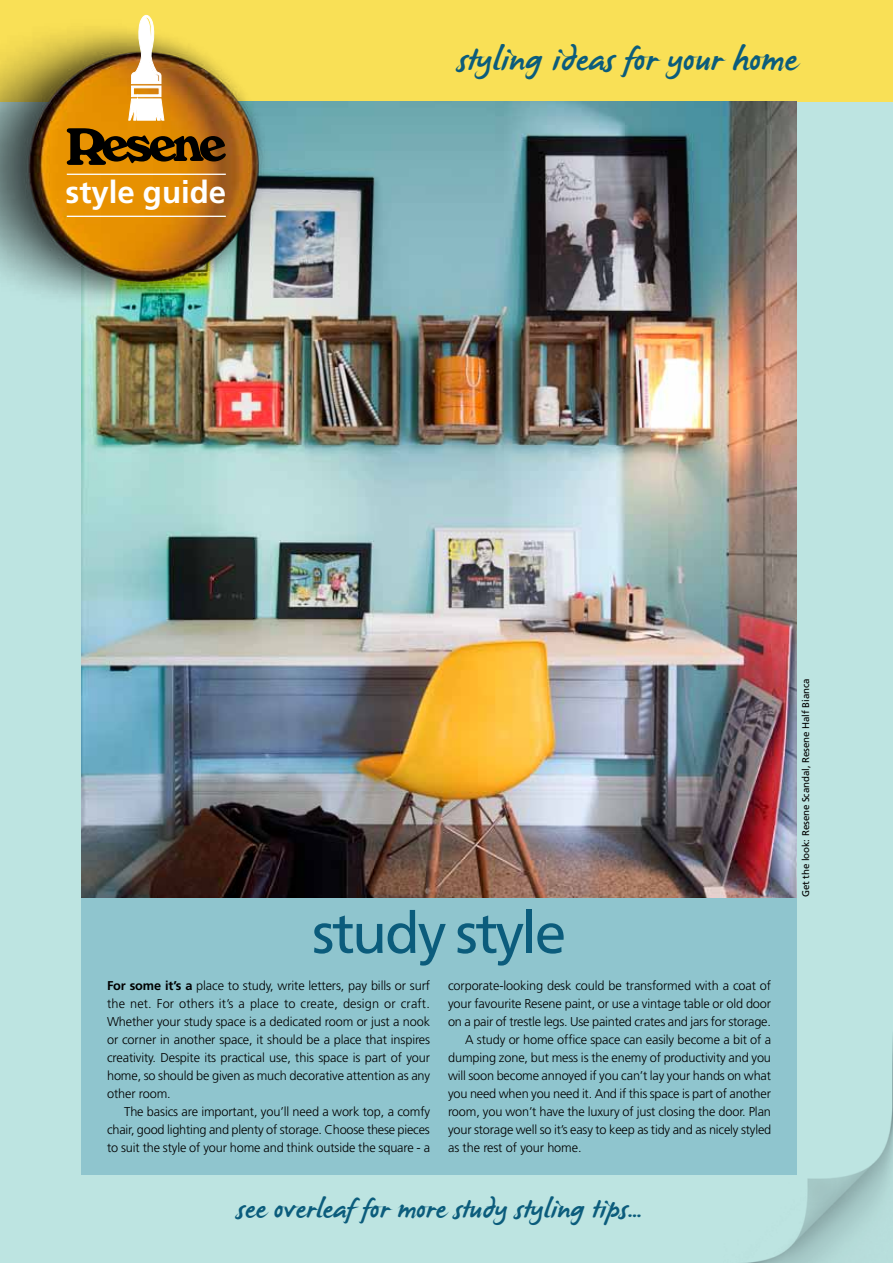
<style>
.page{position:relative;width:893px;height:1263px;background:#fff}
.page>*{position:absolute;margin:0;border:0;box-sizing:border-box;transform-origin:0 0}
.t1{font:56.85px "Frutiger Neue LT Pro";letter-spacing:-.04em;color:#0b5c7c}
.t2{font:33px "James Paul";color:#0b5c7c}
.t3{font:700 31.2px "Frutiger";color:#fff}
.t4{font:27px "James Paul";color:#0b5c7c}
.t5{font:300 12.75px/18px "Frutiger";letter-spacing:-.01em;color:#000;text-align:justify}
.t6{font:9.75px "Frutiger";letter-spacing:-.01em;color:#000}
.s1{font-weight:700}
</style>
<div class="page">
<div style="left:0;top:99px;width:893px;height:1164px;background:#bde4e1"></div>
<img style="left:746px;top:1036px;width:147px;height:227px">
<div style="left:0;top:0;width:893px;height:102px;background:#f9e056"></div>
<div style="left:82px;top:897px;width:715px;height:278px;background:#8fc5ce"></div>
<img style="left:82px;top:102px;width:715px;height:795px">
<div style="left:0;top:10px;width:270px;height:306px;background:#000;opacity:.5"></div>
<img style="left:0;top:10px;width:276px;height:298px">
<svg style="left:129px;top:14px;width:35px;height:106px"></svg>
<svg style="left:67px;top:128px;width:159px;height:37px"></svg>
<hr style="left:67px;top:174px;width:159px;height:1px;background:#fff">
<hr style="left:67px;top:216px;width:159px;height:1px;background:#fff">
<h3 class="t3" style="left:66px;top:174px;width:162px">style guide</h3>
<h2 class="t2" style="left:457px;top:43px;width:341px">styling ideas for your home</h2>
<h1 class="t1" style="left:312px;top:898px;width:256px">study style</h1>
<p class="t6" style="left:800px;top:897px;width:220px;rotate:-90deg">Get the look: Resene Scandal, Resene Half Bianca</p>
<p class="t5" style="left:107px;top:977px;width:325px"><span class="s1">For some it’s a</span> place to study, write letters, pay bills or surf the net. For others it’s a place to create, design or craft.<br>Whether your study space is a dedicated room or just a nook or corner in another space, it should be a place that inspires creativity. Despite its practical use, this space is part of your home, so should be given as much decorative attention as any other room.</p>
<p class="t5" style="left:107px;top:1103px;width:325px;text-indent:17px">The basics are important, you’ll need a work top, a comfy chair, good lighting and plenty of storage. Choose these pieces to suit the style of your home and think outside the square - a</p>
<p class="t5" style="left:448px;top:977px;width:325px">corporate-looking desk could be transformed with a coat of</p>
<p class="t5" style="left:448px;top:995px;width:325px">your favourite Resene paint, or use a vintage table or old door</p>
<p class="t5" style="left:448px;top:1013px;width:324px">on a pair of trestle legs. Use painted crates and jars for storage.</p>
<p class="t5" style="left:465px;top:1031px;width:307px">A study or home office space can easily become a bit of a</p>
<p class="t5" style="left:448px;top:1049px;width:324px">dumping zone, but mess is the enemy of productivity and you</p>
<p class="t5" style="left:448px;top:1067px;width:324px">will soon become annoyed if you can’t lay your hands on what</p>
<p class="t5" style="left:448px;top:1085px;width:324px">you need when you need it. And if this space is part of another</p>
<p class="t5" style="left:448px;top:1103px;width:324px">room, you won’t have the luxury of just closing the door. Plan</p>
<p class="t5" style="left:448px;top:1121px;width:325px">your storage well so it’s easy to keep as tidy and as nicely styled</p>
<p class="t5" style="left:448px;top:1139px;width:135px">as the rest of your home.</p>
<h3 class="t4" style="left:237px;top:1196px;width:407px">see overleaf for more study styling tips…</h3>
</div>
